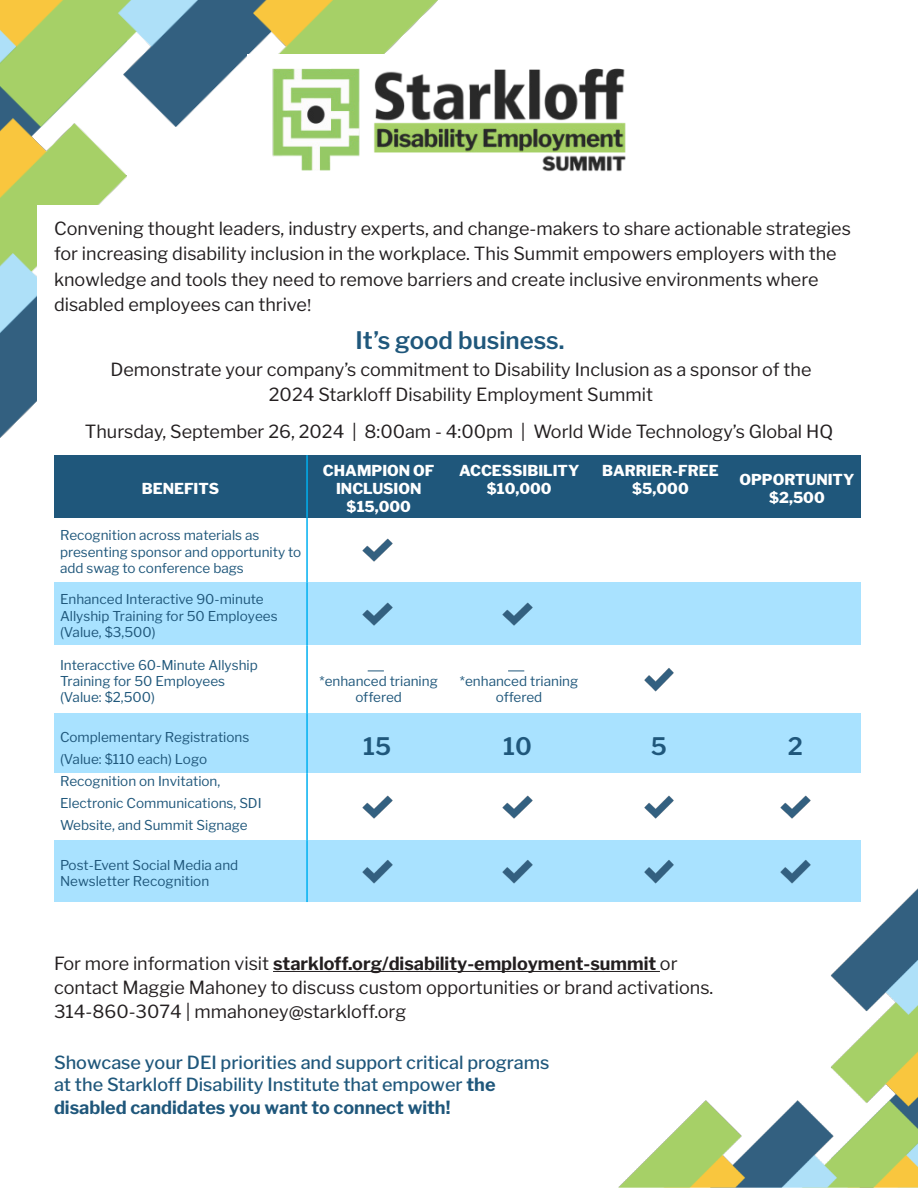
<style>
.page{position:relative;width:918px;height:1188px;background:#fff}
.page>*{position:absolute;margin:0;border:0;box-sizing:border-box;transform-origin:0 0}
.t1{font:600 24px "Libre Franklin";color:#1f577b}
.t2{font:18px/25.5px "Libre Franklin";color:#231f20}
.t3{font:500 18px/22.5px "Libre Franklin";color:#1f577b}
.t4{font:800 15px/18px "Libre Franklin";color:#fff;text-align:center}
.t5{font:13.5px/16.2px "Libre Franklin";color:#1f577b}
.s1{font-family:"Minion Pro"}
.s2{font-weight:700}
</style>
<div class="page">
<img style="left:618px;top:888px;width:300px;height:300px">
<img style="left:0;top:0;width:246px;height:438px">
<div style="left:38px;top:205px;width:838px;height:704px;background:#fff"></div>
<hr style="left:273px;top:971px;width:387px;height:1px;background:#231f20">
<div style="left:54px;top:455px;width:253px;height:63px;background:#1f577b"></div>
<div style="left:447px;top:455px;width:141px;height:63px;background:#1f577b"></div>
<div style="left:588px;top:455px;width:142px;height:63px;background:#1f577b"></div>
<div style="left:730px;top:455px;width:131px;height:63px;background:#1f577b"></div>
<div style="left:307px;top:455px;width:140px;height:63px;background:#1f577b"></div>
<div style="left:54px;top:582px;width:253px;height:63px;background:#a9e2ff"></div>
<div style="left:307px;top:582px;width:140px;height:63px;background:#a9e2ff"></div>
<div style="left:447px;top:582px;width:141px;height:63px;background:#a9e2ff"></div>
<div style="left:588px;top:582px;width:142px;height:63px;background:#a9e2ff"></div>
<div style="left:730px;top:582px;width:131px;height:63px;background:#a9e2ff"></div>
<div style="left:54px;top:714px;width:253px;height:59px;background:#a9e2ff"></div>
<div style="left:307px;top:714px;width:140px;height:59px;background:#a9e2ff"></div>
<div style="left:447px;top:714px;width:141px;height:59px;background:#a9e2ff"></div>
<div style="left:588px;top:714px;width:142px;height:59px;background:#a9e2ff"></div>
<div style="left:730px;top:714px;width:131px;height:59px;background:#a9e2ff"></div>
<div style="left:54px;top:841px;width:253px;height:61px;background:#a9e2ff"></div>
<div style="left:307px;top:841px;width:140px;height:61px;background:#a9e2ff"></div>
<div style="left:447px;top:841px;width:141px;height:61px;background:#a9e2ff"></div>
<div style="left:588px;top:841px;width:142px;height:61px;background:#a9e2ff"></div>
<div style="left:730px;top:841px;width:131px;height:61px;background:#a9e2ff"></div>
<img style="left:644px;top:795px;width:30px;height:24px">
<img style="left:780px;top:795px;width:31px;height:24px">
<img style="left:644px;top:860px;width:30px;height:24px">
<img style="left:780px;top:860px;width:31px;height:24px">
<hr style="left:306px;top:518px;width:2px;height:64px;background:#00aff0">
<hr style="left:306px;top:582px;width:2px;height:63px;background:#00aff0">
<hr style="left:306px;top:645px;width:2px;height:69px;background:#00aff0">
<hr style="left:306px;top:714px;width:2px;height:59px;background:#00aff0">
<hr style="left:306px;top:773px;width:2px;height:68px;background:#00aff0">
<hr style="left:306px;top:841px;width:2px;height:61px;background:#00aff0">
<hr style="left:306px;top:455px;width:2px;height:63px;background:#00aff0">
<img style="left:362px;top:538px;width:31px;height:24px">
<img style="left:362px;top:602px;width:31px;height:24px">
<img style="left:502px;top:602px;width:31px;height:24px">
<svg style="left:368px;top:671px;width:16px;height:1px"></svg>
<svg style="left:508px;top:671px;width:16px;height:1px"></svg>
<img style="left:644px;top:668px;width:30px;height:24px">
<img style="left:362px;top:795px;width:31px;height:24px">
<img style="left:502px;top:795px;width:31px;height:24px">
<img style="left:362px;top:860px;width:31px;height:24px">
<img style="left:502px;top:860px;width:31px;height:24px">
<img style="left:246px;top:0;width:380px;height:172px">
<p class="t2" style="left:54px;top:215px;width:798px">Convening thought leaders, industry experts, and change-makers to share actionable strategies for increasing disability inclusion in the workplace. This Summit empowers employers with the knowledge and tools they need to remove barriers and create inclusive environments where disabled employees can thrive<span class="s1">!</span></p>
<h1 class="t1" style="left:355px;top:326px;width:211px">It’s good business.</h1>
<p class="t2" style="left:110px;top:356px;width:703px;text-align:center">Demonstrate your company’s commitment to Disability Inclusion as a sponsor of the<br>2024 Starkloff Disability Employment Summit</p>
<p class="t2" style="left:85px;top:418px;width:750px">Thursday, September 26, 2024 | 8:00am - 4:00pm | World Wide Technology’s Global HQ</p>
<p class="t4" style="left:142px;top:479px;width:79px">BENEFITS</p>
<p class="t5" style="left:60px;top:527px;width:243px">Recognition across materials as presenting sponsor and opportunity to add swag to conference bags</p>
<p class="t5" style="left:60px;top:591px;width:219px">Enhanced Interactive 90-minute<br>Allyship Training for 50 Employees (Value, $3,500)</p>
<p class="t5" style="left:60px;top:657px;width:199px">Interacctive 60-Minute Allyship<br>Training for 50 Employees (Value: $2,500)</p>
<p class="t4" style="left:323px;top:461px;width:113px">CHAMPION OF<br>INCLUSION $15,000</p>
<p class="t4" style="left:459px;top:461px;width:122px">ACCESSIBILITY $10,000</p>
<p class="t4" style="left:602px;top:461px;width:118px">BARRIER-FREE $5,000</p>
<p class="t4" style="left:739px;top:470px;width:116px">OPPORTUNITY $2,500</p>
<p class="t5" style="left:320px;top:673px;width:120px;text-align:center">*enhanced trianing offered</p>
<p class="t5" style="left:460px;top:673px;width:120px;text-align:center">*enhanced trianing offered</p>
<p class="t5" style="left:60px;top:726px;width:203px;line-height:21.9px">Complementary Registrations (Value: $110 each) Logo<br>Recognition on Invitation,<br>Electronic Communications, SDI<br>Website, and Summit Signage</p>
<h1 class="t1" style="left:363px;top:732px;width:29px">15</h1>
<h1 class="t1" style="left:503px;top:732px;width:30px">10</h1>
<h1 class="t1" style="left:651px;top:732px;width:18px">5</h1>
<h1 class="t1" style="left:788px;top:732px;width:17px">2</h1>
<p class="t5" style="left:60px;top:857px;width:180px">Post-Event Social Media and<br>Newsletter Recognition</p>
<p class="t2" style="left:54px;top:952px;width:661px;line-height:24px">For more information visit <span class="s2">starkloff.org/disability-employment-summit</span> or contact Maggie Mahoney to discuss custom opportunities or brand activations.<br>314-860-3074 | mmahoney@starkloff.org</p>
<p class="t3" style="left:54px;top:1051px;width:497px">Showcase your DEI priorities and support critical programs at the Starkloff Disability Institute that empower <span class="s2">the disabled candidates you want to connect with!</span></p>
</div>
